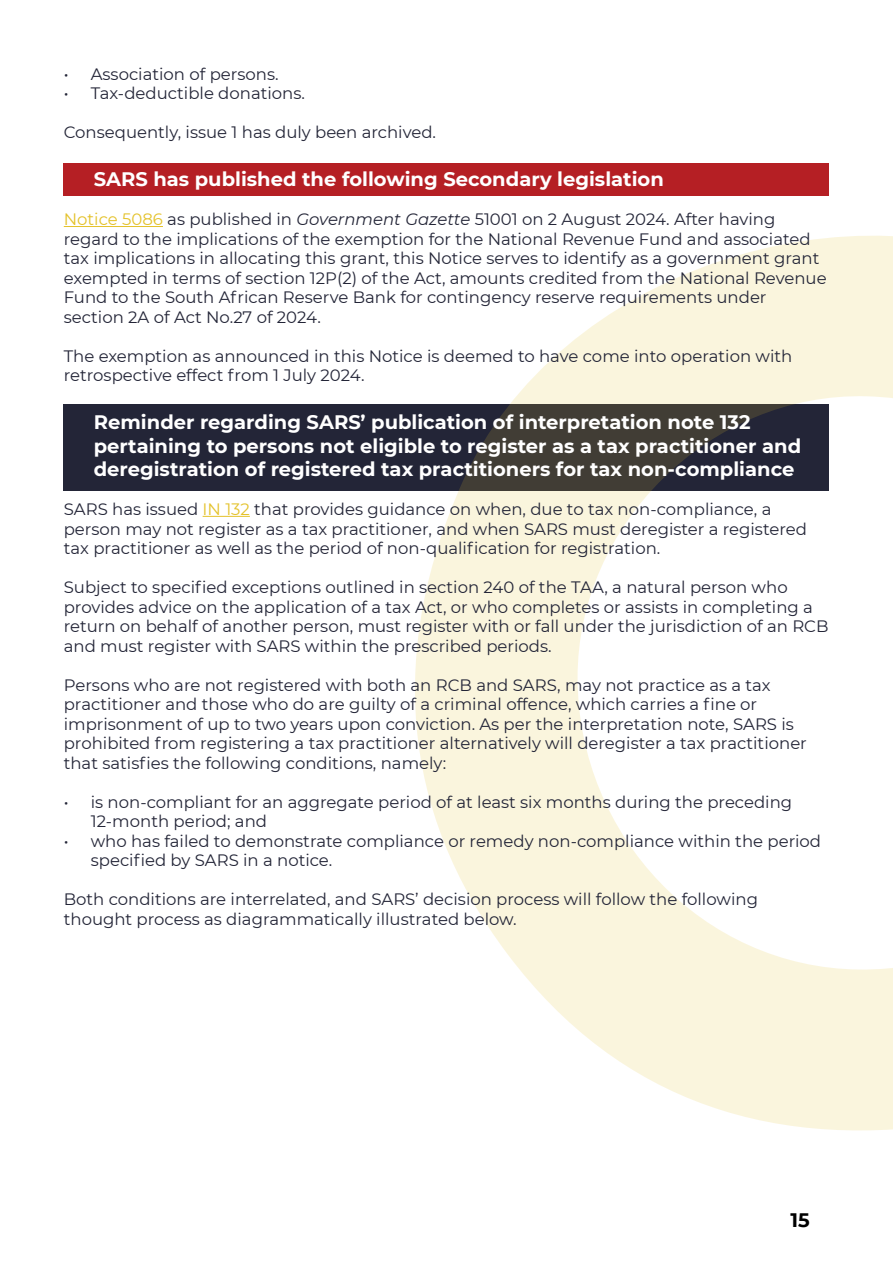
<style>
.page{position:relative;width:893px;height:1263px;background:#fff}
.page>*{position:absolute;margin:0;border:0;box-sizing:border-box;transform-origin:0 0}
.t1{font:700 19.5px/23.4px "Montserrat";color:#fff}
.t2{font:700 19.5px "Montserrat";color:#000}
.t3{font:16.5px/19.5px "Montserrat";color:#232537}
.s1{color:#e4c22b}
.s2{font-style:italic}
</style>
<div class="page">
<div style="left:64px;top:404px;width:765px;height:86px;background:#232537"></div>
<div style="left:64px;top:163px;width:765px;height:32px;background:#b51f24"></div>
<svg style="left:401px;top:235px;width:492px;height:896px"></svg>
<hr style="left:64px;top:226px;width:99px;height:1px;background:#e4c22b">
<hr style="left:203px;top:516px;width:47px;height:1px;background:#e4c22b">
<p class="t3" style="left:64px;top:64px;width:216px">• Association of persons.</p>
<p class="t3" style="left:64px;top:83px;width:243px">• Tax-deductible donations.</p>
<p class="t3" style="left:64px;top:122px;width:374px">Consequently, issue 1 has duly been archived.</p>
<p class="t1" style="left:94px;top:167px;width:571px">SARS has published the following Secondary legislation</p>
<p class="t3" style="left:64px;top:209px;width:764px"><span class="s1">Notice 5086</span> as published in <span class="s2">Government Gazette</span> 51001 on 2 August 2024. After having regard to the implications of the exemption for the National Revenue Fund and associated tax implications in allocating this grant, this Notice serves to identify as a government grant exempted in terms of section 12P(2) of the Act, amounts credited from the National Revenue Fund to the South African Reserve Bank for contingency reserve requirements under section 2A of Act No.27 of 2024.</p>
<p class="t3" style="left:64px;top:346px;width:730px">The exemption as announced in this Notice is deemed to have come into operation with retrospective effect from 1 July 2024.</p>
<p class="t1" style="left:94px;top:410px;width:709px">Reminder regarding SARS’ publication of interpretation note 132 pertaining to persons not eligible to register as a tax practitioner and deregistration of registered tax practitioners for tax non-compliance</p>
<p class="t3" style="left:64px;top:499px;width:745px">SARS has issued <span class="s1">IN 132</span> that provides guidance on when, due to tax non-compliance, a person may not register as a tax practitioner, and when SARS must deregister a registered tax practitioner as well as the period of non-qualification for registration.</p>
<p class="t3" style="left:64px;top:577px;width:766px">Subject to specified exceptions outlined in section 240 of the TAA, a natural person who provides advice on the application of a tax Act, or who completes or assists in completing a return on behalf of another person, must register with or fall under the jurisdiction of an RCB and must register with SARS within the prescribed periods.</p>
<p class="t3" style="left:64px;top:674px;width:745px">Persons who are not registered with both an RCB and SARS, may not practice as a tax practitioner and those who do are guilty of a criminal offence, which carries a fine or imprisonment of up to two years upon conviction. As per the interpretation note, SARS is prohibited from registering a tax practitioner alternatively will deregister a tax practitioner that satisfies the following conditions, namely:</p>
<p class="t3" style="left:91px;top:791px;width:703px;text-indent:-27px">• is non-compliant for an aggregate period of at least six months during the preceding<br>12-month period; and</p>
<p class="t3" style="left:91px;top:830px;width:732px;text-indent:-27px">• who has failed to demonstrate compliance or remedy non-compliance within the period specified by SARS in a notice.</p>
<p class="t3" style="left:64px;top:889px;width:696px">Both conditions are interrelated, and SARS’ decision process will follow the following thought process as diagrammatically illustrated below.</p>
<p class="t2" style="left:790px;top:1206px;width:21px">15</p>
</div>
